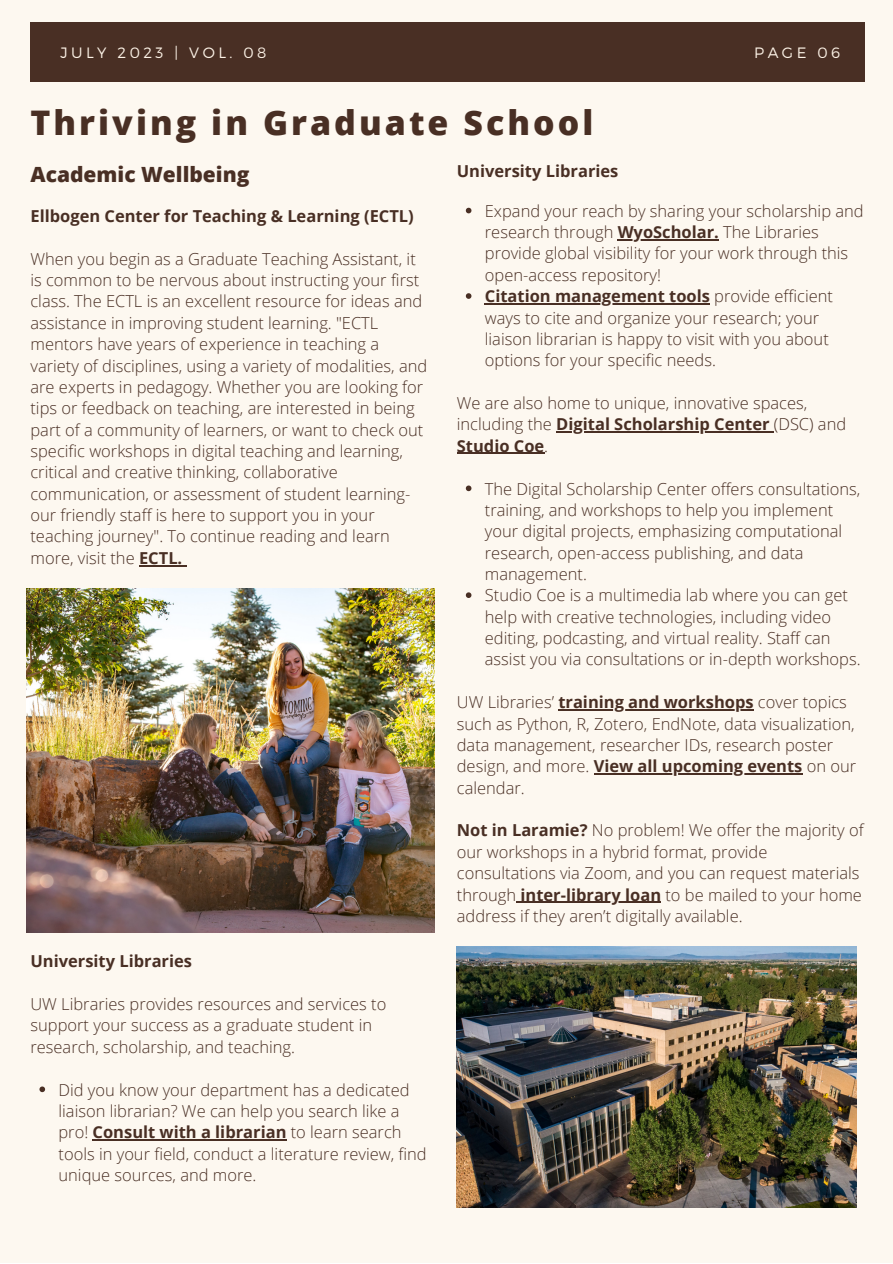
<style>
.page{position:relative;width:893px;height:1264px;background:#fff}
.page>*{position:absolute;margin:0;border:0;box-sizing:border-box;transform-origin:0 0}
.t1{font:800 33.9px "Open Sans";letter-spacing:.09em;color:#492f24}
.t2{font:800 21px "Open Sans";color:#492f24}
.t3{font:300 16.5px/21.3px "Open Sans";color:#492f24}
.t4{font:700 16.5px "Open Sans";color:#492f24}
.t5{font:300 15px "Montserrat";letter-spacing:.23em;color:#fcf2e6}
.s1{font-weight:700}
</style>
<div class="page">
<div style="left:0;top:0;width:892px;height:1262px;background:#fdf8f0"></div>
<div style="left:30px;top:23px;width:835px;height:59px;background:#492f24"></div>
<img style="left:26px;top:588px;width:408px;height:344px">
<hr style="left:139px;top:565px;width:43px;height:1px;background:#492f24">
<svg style="left:39px;top:1086px;width:6px;height:6px"></svg>
<hr style="left:93px;top:1139px;width:67px;height:1px;background:#492f24">
<hr style="left:160px;top:1139px;width:37px;height:1px;background:#492f24">
<hr style="left:197px;top:1139px;width:89px;height:1px;background:#492f24">
<svg style="left:466px;top:208px;width:5px;height:5px"></svg>
<hr style="left:617px;top:239px;width:102px;height:1px;background:#492f24">
<svg style="left:466px;top:293px;width:5px;height:6px"></svg>
<hr style="left:485px;top:303px;width:225px;height:1px;background:#492f24">
<svg style="left:466px;top:485px;width:5px;height:6px"></svg>
<svg style="left:466px;top:592px;width:5px;height:6px"></svg>
<hr style="left:556px;top:431px;width:217px;height:1px;background:#492f24">
<hr style="left:457px;top:453px;width:87px;height:1px;background:#492f24">
<hr style="left:558px;top:709px;width:195px;height:1px;background:#492f24">
<hr style="left:593px;top:773px;width:209px;height:1px;background:#492f24">
<hr style="left:516px;top:901px;width:145px;height:1px;background:#492f24">
<img style="left:457px;top:946px;width:399px;height:261px">
<p class="t5" style="left:60px;top:43px;width:207px">JULY 2023 | VOL. 08</p>
<p class="t5" style="left:754px;top:43px;width:54px">PAGE</p>
<p class="t5" style="left:754px;top:45px;width:54px">PAGE</p>
<p class="t5" style="left:817px;top:43px;width:24px">06</p>
<p class="t5" style="left:817px;top:45px;width:24px">02</p>
<p class="t1" style="left:30px;top:98px;width:564px">Thriving in Graduate School</p>
<p class="t2" style="left:30px;top:159px;width:220px">Academic Wellbeing</p>
<p class="t4" style="left:30px;top:204px;width:385px">Ellbogen Center for Teaching &amp; Learning (ECTL)</p>
<p class="t3" style="left:30px;top:247px;width:398px">When you begin as a Graduate Teaching Assistant, it is common to be nervous about instructing your first class. The ECTL is an excellent resource for ideas and assistance in improving student learning. "ECTL mentors have years of experience in teaching a variety of disciplines, using a variety of modalities, and are experts in pedagogy. Whether you are looking for tips or feedback on teaching, are interested in being part of a community of learners, or want to check out specific workshops in digital teaching and learning, critical and creative thinking, collaborative communication, or assessment of student learning&shy;our friendly staff is here to support you in your teaching journey". To continue reading and learn more, visit the <span class="s1">ECTL.</span></p>
<p class="t4" style="left:30px;top:949px;width:163px">University Libraries</p>
<p class="t3" style="left:30px;top:992px;width:357px">UW Libraries provides resources and services to support your success as a graduate student in research, scholarship, and teaching.</p>
<p class="t3" style="left:58px;top:1078px;width:370px">Did you know your department has a dedicated liaison librarian? We can help you search like a pro! <span class="s1">Consult with a librarian</span> to learn search tools in your field, conduct a literature review, find unique sources, and more.</p>
<p class="t4" style="left:457px;top:159px;width:163px">University Libraries</p>
<p class="t3" style="left:485px;top:200px;width:380px">Expand your reach by sharing your scholarship and research through <span class="s1">WyoScholar.</span> The Libraries provide global visibility for your work through this open-access repository!</p>
<p class="t3" style="left:485px;top:285px;width:350px"><span class="s1">Citation management tools</span> provide efficient ways to cite and organize your research; your liaison librarian is happy to visit with you about options for your specific needs.</p>
<p class="t3" style="left:457px;top:392px;width:391px">We are also home to unique, innovative spaces, including the <span class="s1">Digital Scholarship Center</span> (DSC) and<br><span class="s1">Studio Coe</span>.</p>
<p class="t3" style="left:485px;top:477px;width:377px">The Digital Scholarship Center offers consultations, training, and workshops to help you implement your digital projects, emphasizing computational research, open-access publishing, and data management.</p>
<p class="t3" style="left:485px;top:584px;width:377px">Studio Coe is a multimedia lab where you can get help with creative technologies, including video editing, podcasting, and virtual reality. Staff can assist you via consultations or in-depth workshops.</p>
<p class="t3" style="left:457px;top:691px;width:401px">UW Libraries’ <span class="s1">training and workshops</span> cover topics such as Python, R, Zotero, EndNote, data visualization, data management, researcher IDs, research poster design, and more. <span class="s1">View all upcoming events</span> on our calendar.</p>
<p class="t3" style="left:457px;top:819px;width:408px"><span class="s1">Not in Laramie?</span> No problem! We offer the majority of our workshops in a hybrid format, provide consultations via Zoom, and you can request materials through <span class="s1">inter-library loan</span> to be mailed to your home address if they aren’t digitally available.</p>
</div>
